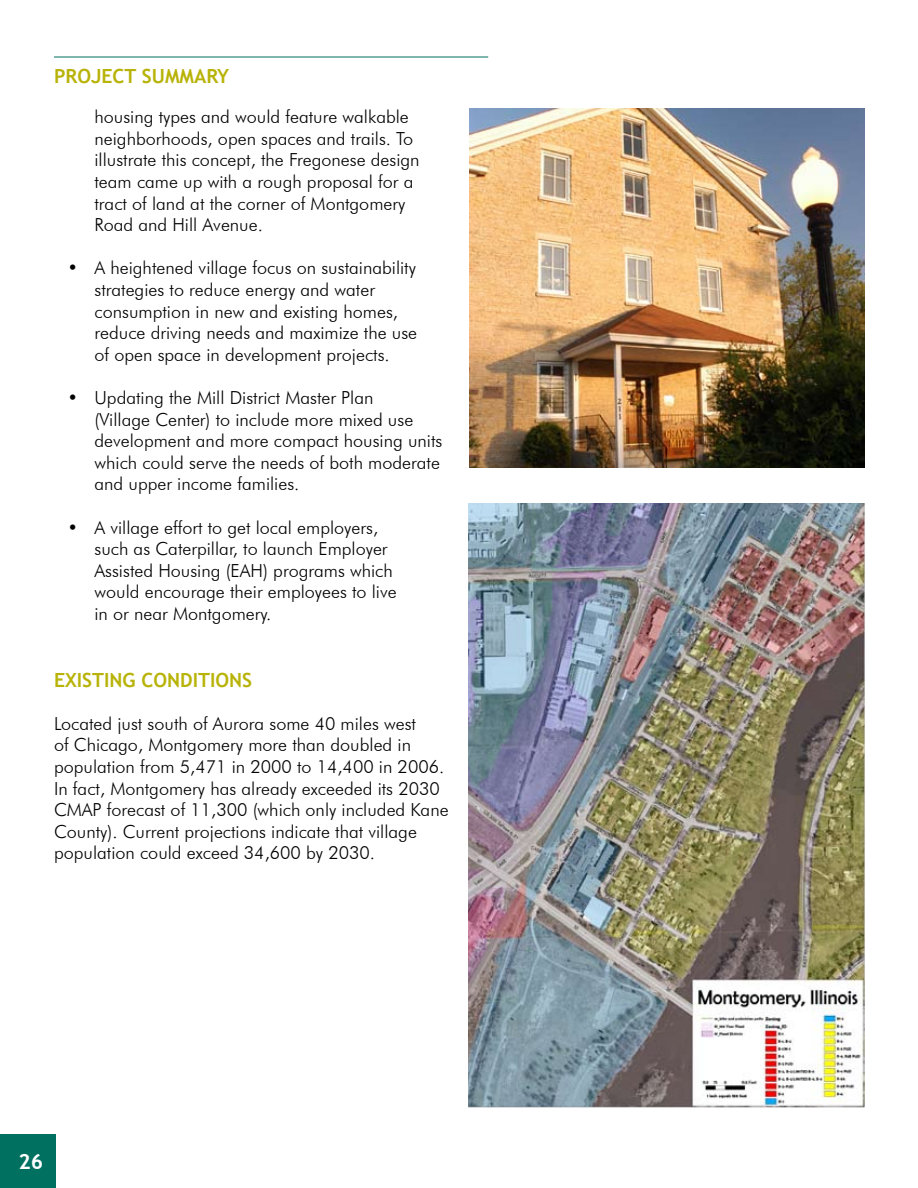
<style>
.page{position:relative;width:918px;height:1188px;background:#fff}
.page>*{position:absolute;margin:0;border:0;box-sizing:border-box;transform-origin:0 0}
.t1{font:700 21px "Trebuchet MS";color:#fff}
.t2{font:700 19.5px "Trebuchet MS";color:#b8b308}
.t3{font:300 18px/21.6px "Futura BT";color:#000}
</style>
<div class="page">
<div style="left:0;top:1134px;width:56px;height:54px;background:#007161"></div>
<hr style="left:54px;top:57px;width:434px;height:1px;background:#007161">
<img style="left:468px;top:503px;width:396px;height:604px">
<img style="left:469px;top:108px;width:395px;height:360px">
<p class="t2" style="left:54px;top:64px;width:177px">PROJECT SUMMARY</p>
<p class="t3" style="left:94px;top:106px;width:327px">housing types and would feature walkable neighborhoods, open spaces and trails. To illustrate this concept, the Fregonese design team came up with a rough proposal for a tract of land at the corner of Montgomery Road and H ill Avenue.</p>
<p class="t3" style="left:94px;top:257px;width:324px;text-indent:-27px">• A heightened village focus on sustainability strategies to reduce energy and water consumption in new and existing homes, reduce driving needs and maximize the use of open space in development projects.</p>
<p class="t3" style="left:94px;top:387px;width:349px;text-indent:-27px">• Updating the Mill District Master Plan<br>(Village Center) to include more mixed use development and more compact housing units which could serve the needs of both moderate and upper income families.</p>
<p class="t3" style="left:94px;top:516px;width:295px;text-indent:-27px">• A village effort to get local employers, such as Caterpillar, to launch Employer<br>Assisted Housing (EAH</p>
<p class="t3" style="left:94px;top:559px;width:304px;text-indent:169px">) programs which would encourage their employees to live in or near Montgomery.</p>
<p class="t2" style="left:54px;top:667px;width:200px">EXISTING CONDITIONS</p>
<p class="t3" style="left:54px;top:712px;width:392px">Located just south of Aurora some 40 miles west<br>of Chicago, Montgomery more than doubled in population from 5,471 in 2000 to 14,400 in 2006.<br>I n fact, Montgomery has already exceeded its 2030<br>CMAP</p>
<p class="t3" style="left:54px;top:799px;width:396px;text-indent:53px">forecast of 11,300 (which only included Kane<br>County). Current projections indicate that village population could exceed 34,600 by 2030.</p>
<p class="t1" style="left:18px;top:1148px;width:26px">26</p>
</div>
